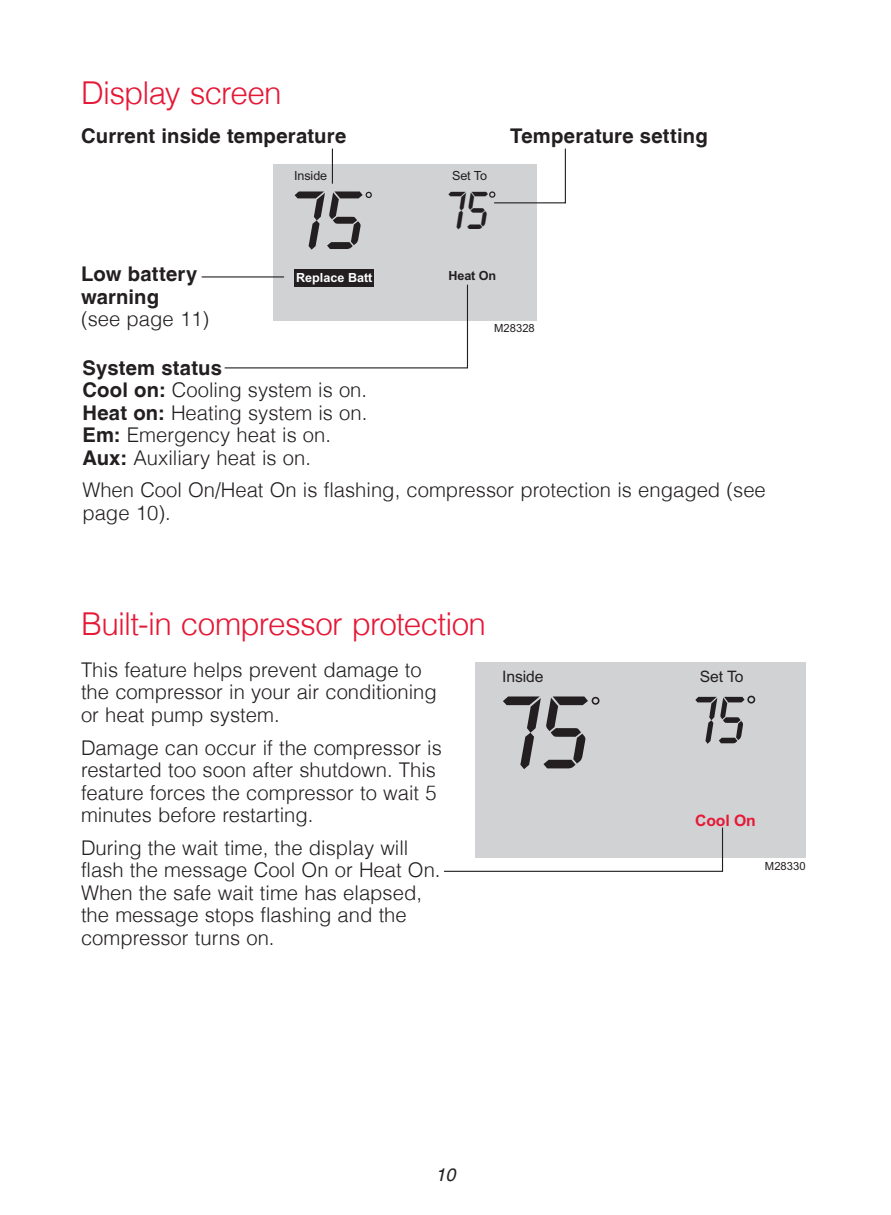
<style>
.page{position:relative;width:891px;height:1215px;background:#fff}
.page>*{position:absolute;margin:0;border:0;box-sizing:border-box;transform-origin:0 0}
.t1{font:108px "LCD Hwell";color:#231f20}
.t2{font:86.4px "LCD Hwell";color:#231f20}
.t3{font:300 31.5px "Helvetica LT";letter-spacing:-.025em;color:#e51836}
.t4{font:300 20.25px/22.5px "Helvetica LT";color:#231f20}
.t5{font:700 20.25px/22.5px "Helvetica LT";letter-spacing:.01em;color:#231f20}
.t6{font:italic 18px "Helvetica LT";color:#231f20}
.t7{font:15.75px "Arial";letter-spacing:-.005em;color:#231f20}
.t8{font:700 15.75px "Arial";letter-spacing:-.005em;color:#e51836}
.t9{font:12.6px "Arial";letter-spacing:-.005em;color:#231f20}
.t10{font:700 12.6px "Arial";color:#fff}
.t11{font:700 12.6px "Arial";letter-spacing:-.005em;color:#231f20}
.t12{font:11.25px "Arial";color:#231f20}
.s1{font-weight:700}
</style>
<div class="page">
<div style="left:273px;top:164px;width:264px;height:157px;background:#d1d2d4"></div>
<svg style="left:366px;top:192px;width:6px;height:6px"></svg>
<div style="left:489px;top:191px;width:6px;height:7px;border:1px solid #231f20;border-radius:50%"></div>
<div style="left:294px;top:269px;width:80px;height:18px;background:#231f20"></div>
<hr style="left:332px;top:149px;width:1px;height:35px;background:#231f20">
<hr style="left:202px;top:276px;width:82px;height:2px;background:#231f20">
<svg style="left:224px;top:284px;width:245px;height:85px"></svg>
<svg style="left:493px;top:148px;width:73px;height:56px"></svg>
<div style="left:476px;top:662px;width:330px;height:196px;background:#d1d2d4"></div>
<div style="left:592px;top:697px;width:8px;height:8px;border:2px solid #231f20;border-radius:50%"></div>
<div style="left:747px;top:696px;width:8px;height:8px;border:2px solid #231f20;border-radius:50%"></div>
<svg style="left:444px;top:826px;width:280px;height:46px"></svg>
<h3 class="t3" style="left:81px;top:73px;width:202px">Display screen</h3>
<p class="t5" style="left:81px;top:124px;width:267px">Current inside temperature</p>
<p class="t5" style="left:510px;top:124px;width:199px">Temperature setting</p>
<p class="t5" style="left:81px;top:263px;width:118px">Low battery warning</p>
<p class="t4" style="left:81px;top:308px;width:130px">(see page 11)</p>
<p class="t9" style="left:294px;top:168px;width:35px">Inside</p>
<p class="t9" style="left:452px;top:168px;width:37px">Set To</p>
<h2 class="t2" style="left:285px;top:178px;width:203px">75 <sup>75</sup></h2>
<p class="t10" style="left:296px;top:270px;width:78px">Replace Batt</p>
<p class="t11" style="left:448px;top:267px;width:49px">Heat On</p>
<p class="t12" style="left:494px;top:320px;width:42px">M28328</p>
<p class="t4" style="left:82px;top:356px;width:287px"><span class="s1">System status<br>Cool on:</span> Cooling system is on.<br><span class="s1">Heat on:</span> Heating system is on.<br><span class="s1">Em:</span> Emergency heat is on.<br><span class="s1">Aux:</span> Auxiliary heat is on.</p>
<p class="t4" style="left:82px;top:479px;width:685px">When Cool On/Heat On is flashing, compressor protection is engaged (see page 10).</p>
<h3 class="t3" style="left:81px;top:604px;width:407px">Built-in compressor protection</h3>
<p class="t4" style="left:81px;top:658px;width:357px">This feature helps prevent damage to the compressor in your air conditioning or heat pump system.</p>
<p class="t4" style="left:81px;top:736px;width:362px">Damage can occur if the compressor is restarted too soon after shutdown. This feature forces the compressor to wait 5 minutes before restarting.</p>
<p class="t4" style="left:81px;top:836px;width:361px">During the wait time, the display will flash the message Cool On or Heat On.<br>When the safe wait time has elapsed, the message stops flashing and the compressor turns on.</p>
<p class="t7" style="left:502px;top:667px;width:43px">Inside</p>
<p class="t7" style="left:700px;top:667px;width:45px">Set To</p>
<h1 class="t1" style="left:491px;top:680px;width:253px">75 <sup>75</sup></h1>
<p class="t8" style="left:695px;top:810px;width:62px">Cool On</p>
<p class="t12" style="left:765px;top:858px;width:42px">M28330</p>
<p class="t6" style="left:435px;top:1164px;width:22px">10</p>
</div>
